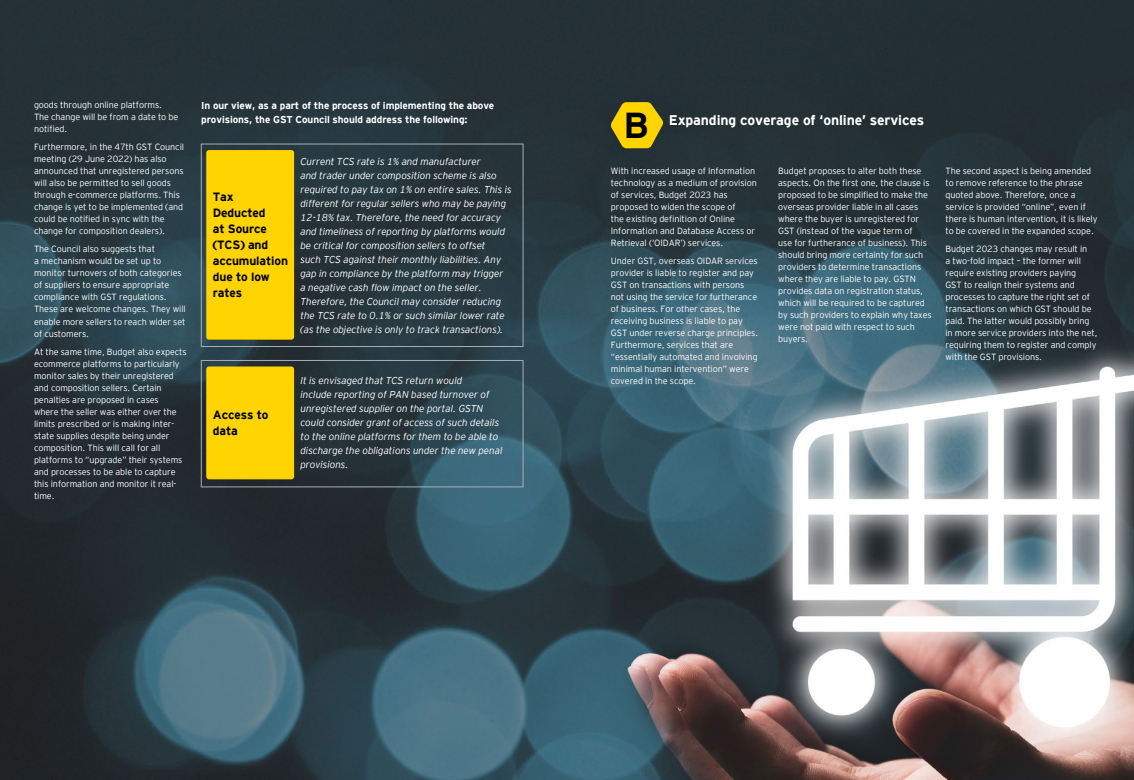
<style>
.page{position:relative;width:1134px;height:780px;background:#fff}
.page>*{position:absolute;margin:0;border:0;box-sizing:border-box;transform-origin:0 0}
.t1{font:700 36px "EY Interstate";color:#000}
.t2{font:700 14px "EY Interstate";letter-spacing:-.01em;color:#fff}
.t3{font:700 12px/16px "EY Interstate";letter-spacing:-.01em;color:#000}
.t4{font:italic 300 10px/14px "EY Interstate";letter-spacing:-.01em;color:#fff}
.t5{font:700 10px/14px "EY Interstate";letter-spacing:-.01em;color:#fff}
.t6{font:300 9px/12px "EY Interstate";letter-spacing:-.01em;color:#fff}
</style>
<div class="page">
<img style="left:0;top:0;width:1134px;height:780px">
<div style="left:201px;top:144px;width:322px;height:203px;border:1px solid #a7afb5"></div>
<div style="left:201px;top:360px;width:322px;height:127px;border:1px solid #a7afb5"></div>
<div style="left:206px;top:150px;width:88px;height:189px;background:#ffd400;border-radius:3px"></div>
<div style="left:206px;top:366px;width:88px;height:113px;background:#ffd400;border-radius:3px"></div>
<svg style="left:611px;top:102px;width:52px;height:46px;background:#ccad0c"></svg>
<p class="t6" style="left:34px;top:99px;width:146px">goods through online platforms.<br>The change will be from a date to be notified.</p>
<p class="t6" style="left:34px;top:141px;width:152px">Furthermore, in the 47th GST Council meeting (29 June 2022) has also announced that unregistered persons will also be permitted to sell goods through e-commerce platforms. This change is yet to be implemented (and could be notified in sync with the change for composition dealers).</p>
<p class="t6" style="left:34px;top:243px;width:153px">The Council also suggests that<br>a mechanism would be set up to monitor turnovers of both categories of suppliers to ensure appropriate compliance with GST regulations.<br>These are welcome changes. They will enable more sellers to reach wider set of customers.</p>
<p class="t6" style="left:34px;top:345px;width:154px">At the same time, Budget also expects ecommerce platforms to particularly monitor sales by their unregistered and composition sellers. Certain penalties are proposed in cases<br>where the seller was either over the limits prescribed or is making inter&shy;state supplies despite being under composition. This will call for all platforms to “upgrade” their systems and processes to be able to capture this information and monitor it real&shy;time.</p>
<p class="t5" style="left:201px;top:98px;width:295px">In our view, as a part of the process of implementing the above provisions, the GST Council should address the following:</p>
<p class="t4" style="left:300px;top:153px;width:213px">Current TCS rate is 1% and manufacturer<br>and trader under composition scheme is also required to pay tax on 1% on entire sales. This is different for regular sellers who may be paying 12-18% tax. Therefore, the need for accuracy and timeliness of reporting by platforms would be critical for composition sellers to offset<br>such TCS against their monthly liabilities. Any gap in compliance by the platform may trigger<br>a negative cash flow impact on the seller.<br>Therefore, the Council may consider reducing the TCS rate to 0.1% or such similar lower rate (as the objective is only to track transactions).</p>
<h3 class="t3" style="left:213px;top:188px;width:77px">Tax<br>Deducted<br>at Source (TCS) and accumulation due to low rates</h3>
<h3 class="t3" style="left:213px;top:406px;width:57px">Access to data</h3>
<p class="t4" style="left:300px;top:373px;width:203px">It is envisaged that TCS return would<br>include reporting of PAN based turnover of unregistered supplier on the portal. GSTN could consider grant of access of such details to the online platforms for them to be able to discharge the obligations under the new penal provisions.</p>
<h1 class="t1" style="left:623px;top:99px;width:27px">B</h1>
<h2 class="t2" style="left:669px;top:110px;width:257px">Expanding coverage of ‘online’ services</h2>
<p class="t6" style="left:778px;top:164px;width:155px">Budget proposes to alter both these aspects. On the first one, the clause is proposed to be simplified to make the overseas provider liable in all cases where the buyer is unregistered for GST (instead of the vague term of<br>use for furtherance of business). This should bring more certainty for such providers to determine transactions where they are liable to pay. GSTN provides data on registration status, which will be required to be captured by such providers to explain why taxes were not paid with respect to such buyers.</p>
<p class="t6" style="left:945px;top:164px;width:154px">The second aspect is being amended to remove reference to the phrase quoted above. Therefore, once a service is provided “online”, even if there is human intervention, it is likely to be covered in the expanded scope.</p>
<p class="t6" style="left:611px;top:164px;width:147px">With increased usage of Information technology as a medium of provision of services, Budget 2023 has proposed to widen the scope of<br>the existing definition of Online Information and Database Access or Retrieval (‘OIDAR’) services.</p>
<p class="t6" style="left:611px;top:254px;width:149px">Under GST, overseas OIDAR services provider is liable to register and pay GST on transactions with persons not using the service for furtherance of business. For other cases, the receiving business is liable to pay GST under reverse charge principles.<br>Furthermore, services that are “essentially automated and involving minimal human intervention” were covered in the scope.</p>
<p class="t6" style="left:945px;top:242px;width:154px">Budget 2023 changes may result in<br>a two-fold impact – the former will require existing providers paying<br>GST to realign their systems and processes to capture the right set of transactions on which GST should be paid. The latter would possibly bring in more service providers into the net, requiring them to register and comply with the GST provisions.</p>
</div>
